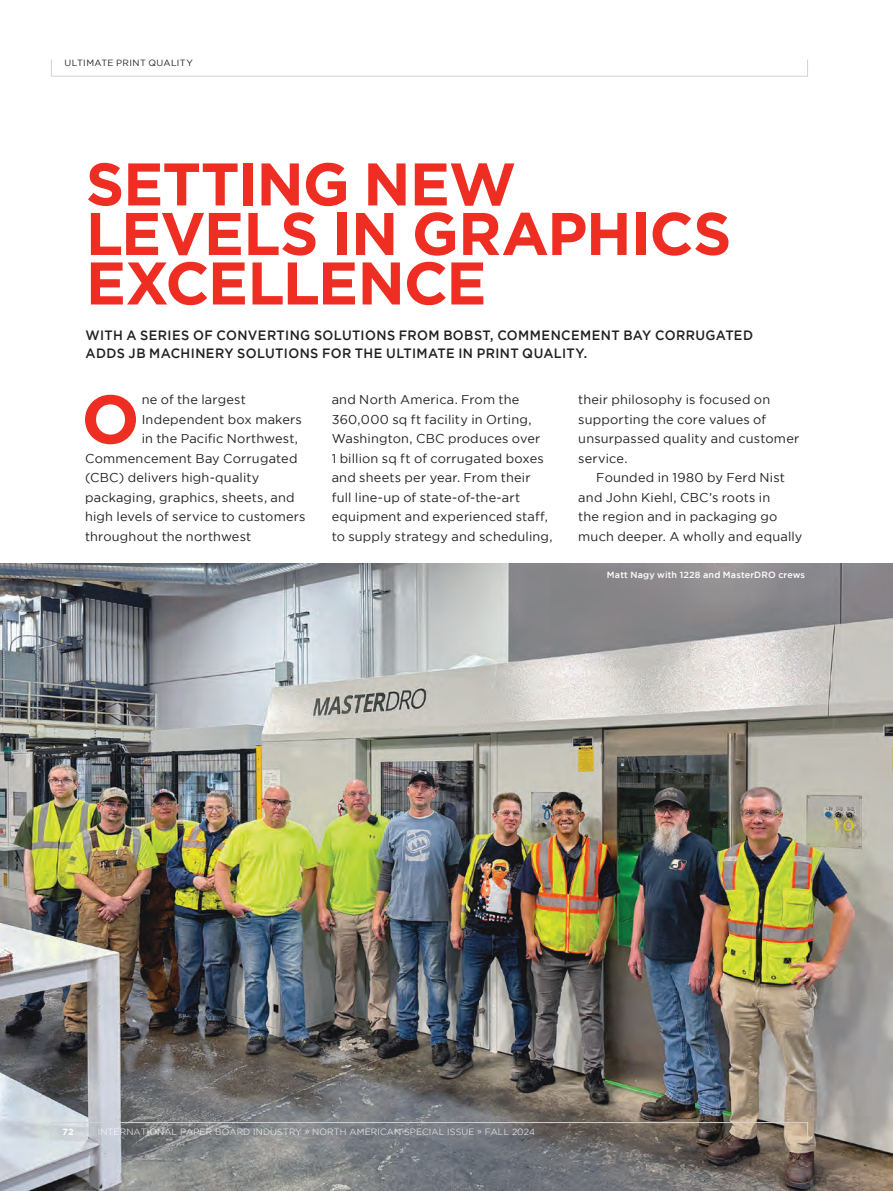
<style>
.page{position:relative;width:893px;height:1191px;background:#fff}
.page>*{position:absolute;margin:0;border:0;box-sizing:border-box;transform-origin:0 0}
.t1{font:700 68.4px "Gotham";color:#ee2e22}
.t2{font:700 60px/49.5px "Gotham";letter-spacing:-.02em;color:#ee2e22}
.t3{font:500 13.5px/18px "Gotham";letter-spacing:.03em;color:#231f20;scale:.95 1}
.t4{font:12.75px/19.5px "Gotham";letter-spacing:.015em;color:#231f20}
.t5{font:300 9px "Gotham";letter-spacing:.015em;color:#fff}
.t6{font:500 9px "Gotham";letter-spacing:.02em;color:#fff}
.t7{font:9px "Gotham";letter-spacing:.045em;color:#231f20}
.t8{font:700 9px "Gotham";color:#fff}
</style>
<div class="page">
<img style="left:0;top:563px;width:893px;height:628px">
<div style="left:51px;top:59px;width:757px;height:18px;border:1px solid #d1d2d4"></div>
<div style="left:51px;top:1122px;width:757px;height:18px;border:1px solid #d1d2d4"></div>
<svg style="left:85px;top:1123px;width:1px;height:17px"></svg>
<p class="t7" style="left:65px;top:58px;width:130px">ULTIMATE PRINT QUALITY</p>
<h2 class="t2" style="left:86px;top:158px;width:647px">SETTING NEW<br>LEVELS IN GRAPHICS<br>EXCELLENCE</h2>
<p class="t3" style="left:86px;top:325px;width:704px">WITH A SERIES OF CONVERTING SOLUTIONS FROM BOBST, COMMENCEMENT BAY CORRUGATED<br>ADDS JB MACHINERY SOLUTIONS FOR THE ULTIMATE IN PRINT QUALITY.</p>
<h1 class="t1" style="left:81px;top:380px;width:60px">O</h1>
<p class="t4" style="left:142px;top:390px;width:106px">ne of the largest</p>
<p class="t4" style="left:332px;top:390px;width:222px">and North America. From the<br>360,000 sq ft facility in Orting,<br>Washington, CBC produces over<br>1 billion sq ft of corrugated boxes and sheets per year. From their full line-up of state-of-the-art equipment and experienced staff, to supply strategy and scheduling,</p>
<p class="t4" style="left:578px;top:390px;width:222px">their philosophy is focused on supporting the core values of unsurpassed quality and customer service.</p>
<p class="t4" style="left:142px;top:409px;width:162px">Independent box makers</p>
<p class="t4" style="left:142px;top:429px;width:158px">in the Pacific Northwest,</p>
<p class="t4" style="left:85px;top:448px;width:214px">Commencement Bay Corrugated</p>
<p class="t4" style="left:85px;top:468px;width:176px">(CBC) delivers high-quality</p>
<p class="t4" style="left:85px;top:487px;width:211px">packaging, graphics, sheets, and</p>
<p class="t4" style="left:85px;top:507px;width:222px">high levels of service to customers</p>
<p class="t4" style="left:85px;top:526px;width:168px">throughout the northwest</p>
<p class="t4" style="left:578px;top:468px;width:226px;text-indent:18px">Founded in 1980 by Ferd Nist and John Kiehl, CBC’s roots in<br>the region and in packaging go much deeper. A wholly and equally</p>
<p class="t6" style="left:607px;top:570px;width:200px">Matt Nagy with 1228 and MasterDRO crews</p>
<p class="t8" style="left:62px;top:1126px;width:13px">72</p>
<p class="t5" style="left:98px;top:1126px;width:439px">INTERNATIONAL PAPER BOARD INDUSTRY » NORTH AMERICAN SPECIAL ISSUE » FALL 2024</p>
</div>
